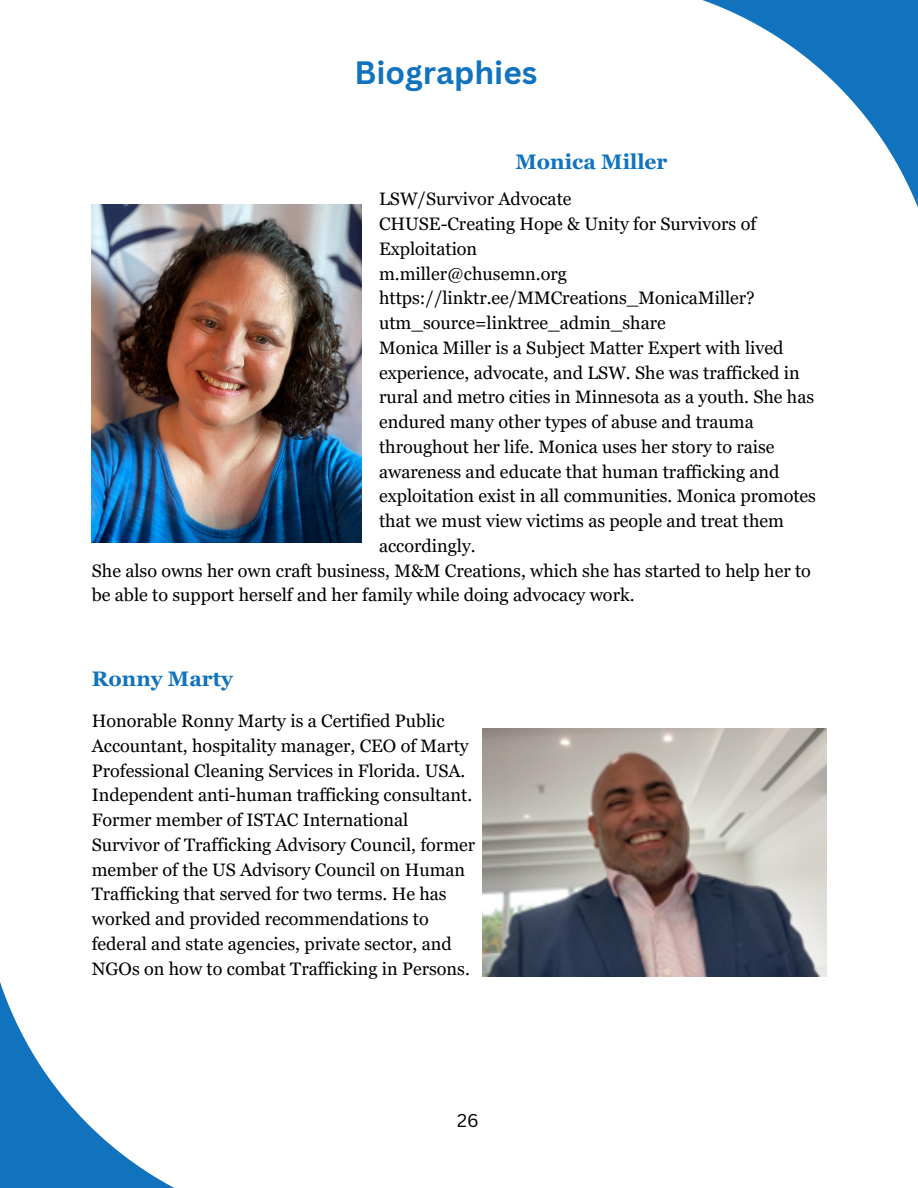
<style>
.page{position:relative;width:918px;height:1188px;background:#fff}
.page>*{position:absolute;margin:0;border:0;box-sizing:border-box;transform-origin:0 0}
.t1{font:700 31.5px "Canva Sans";color:#1173be}
.t2{font:700 21px "Georgia Pro";color:#1173be}
.t3{font:18px/24.8px "Georgia Pro";color:#000}
.t4{font:18px "Canva Sans";color:#000}
</style>
<div class="page">
<svg style="left:230px;top:0;width:688px;height:208px"></svg>
<svg style="left:0;top:516px;width:362px;height:672px"></svg>
<img style="left:92px;top:205px;width:270px;height:337px">
<img style="left:482px;top:728px;width:345px;height:249px">
<h1 class="t1" style="left:354px;top:50px;width:184px">Biographies</h1>
<p class="t2" style="left:516px;top:149px;width:153px">Monica Miller</p>
<p class="t3" style="left:379px;top:187px;width:194px">LSW/Survivor Advocate</p>
<p class="t3" style="left:379px;top:211px;width:379px">CHUSE-Creating Hope &amp; Unity for Survivors of<br>Exploitation</p>
<p class="t3" style="left:379px;top:261px;width:189px">m.miller@chusemn.org</p>
<p class="t3" style="left:379px;top:286px;width:377px">https://linktr.ee/MMCreations_MonicaMiller? utm_source=linktree_admin_share</p>
<p class="t3" style="left:379px;top:335px;width:438px">Monica Miller is a Subject Matter Expert with lived experience, advocate, and LSW. She was trafficked in rural and metro cities in Minnesota as a youth. She has endured many other types of abuse and trauma throughout her life. Monica uses her story to raise awareness and educate that human trafficking and exploitation exist in all communities. Monica promotes that we must view victims as people and treat them accordingly.</p>
<p class="t3" style="left:92px;top:558px;width:721px">She also owns her own craft business, M&amp;M Creations, which she has started to help her to be able to support herself and her family while doing advocacy work.</p>
<p class="t2" style="left:92px;top:667px;width:143px">Ronny Marty</p>
<h2 class="t3" style="left:92px;top:708px;width:385px">Honorable Ronny Marty is a Certified Public Accountant, hospitality manager, CEO of Marty Professional Cleaning Services in Florida. USA.<br>Independent anti-human trafficking consultant.<br>Former member of ISTAC International Survivor of Trafficking Advisory Council, former member of the US Advisory Council on Human Trafficking that served for two terms. He has worked and provided recommendations to federal and state agencies, private sector, and NGOs on how to combat Trafficking in Persons.</h2>
<h2 class="t4" style="left:457px;top:1107px;width:23px">26</h2>
</div>
